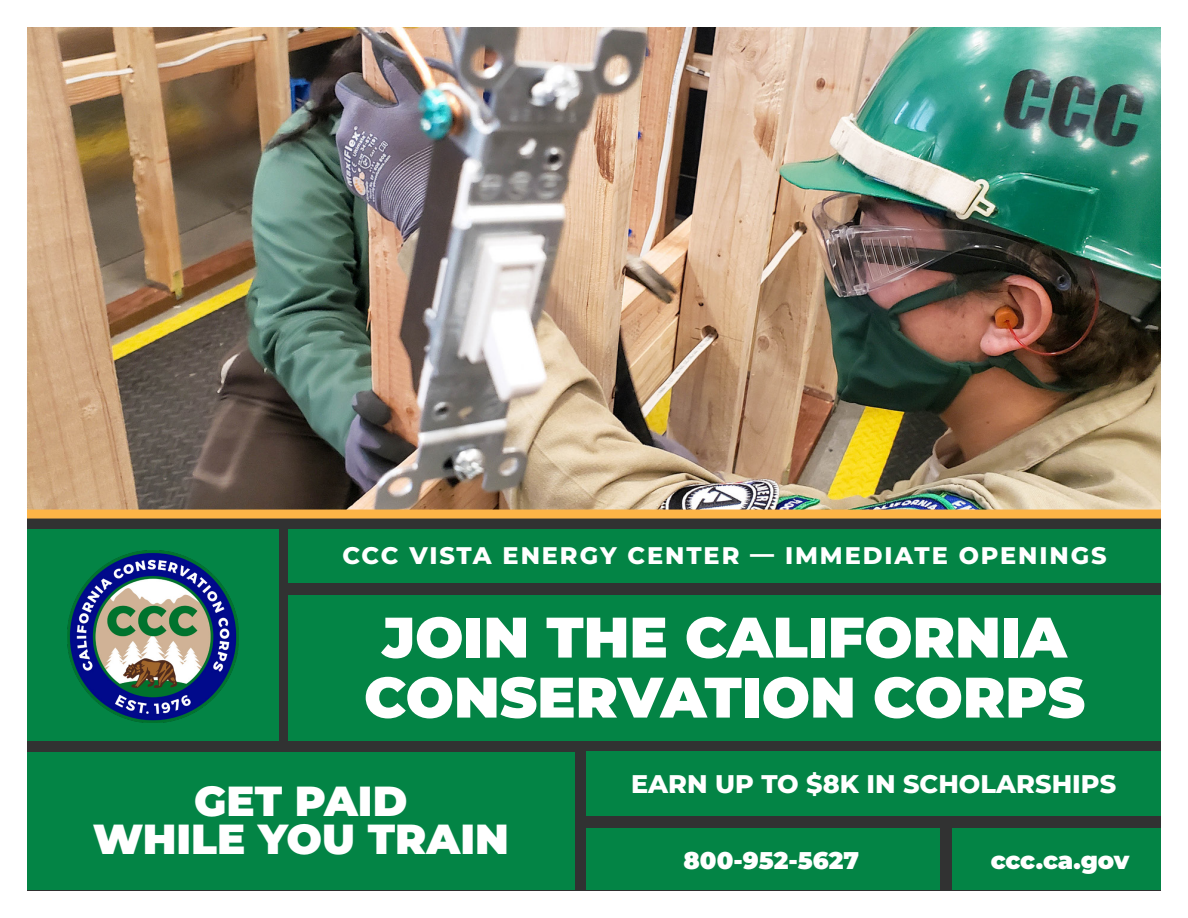
<style>
.page{position:relative;width:1188px;height:918px;background:#fff}
.page>*{position:absolute;margin:0;border:0;box-sizing:border-box;transform-origin:0 0}
.t1{font:900 57px "Montserrat";color:#fff}
.t2{font:900 42px/37.5px "Montserrat";color:#fff;text-align:center}
.t3{font:800 25.5px "Montserrat";color:#fff}
.t4{font:900 24.15px "Montserrat";color:#fff}
.t5{font:800 24px "Montserrat";letter-spacing:.08em;color:#fff}
</style>
<div class="page">
<div style="left:27px;top:28px;width:1134px;height:863px;background:#313232"></div>
<img style="left:27px;top:27px;width:1134px;height:483px">
<div style="left:586px;top:828px;width:354px;height:62px;background:#038445"></div>
<div style="left:952px;top:828px;width:209px;height:62px;background:#038445"></div>
<div style="left:288px;top:596px;width:873px;height:145px;background:#038445"></div>
<div style="left:27px;top:530px;width:252px;height:211px;background:#038445"></div>
<div style="left:288px;top:530px;width:873px;height:53px;background:#038445"></div>
<div style="left:586px;top:752px;width:575px;height:64px;background:#038445"></div>
<img style="left:67px;top:551px;width:171px;height:171px">
<div style="left:27px;top:510px;width:1134px;height:9px;background:#fcb447"></div>
<div style="left:27px;top:752px;width:548px;height:138px;background:#038445"></div>
<p class="t5" style="left:342px;top:537px;width:766px">CCC VISTA ENERGY CENTER — IMMEDIATE OPENINGS</p>
<p class="t1" style="left:382px;top:595px;width:686px">JOIN THE CALIFORNIA</p>
<p class="t1" style="left:364px;top:655px;width:723px">CONSERVATION CORPS</p>
<p class="t2" style="left:93px;top:780px;width:418px">GET PAID<br>WHILE YOU TRAIN</p>
<p class="t3" style="left:631px;top:765px;width:487px">EARN UP TO $8K IN SCHOLARSHIPS</p>
<p class="t4" style="left:684px;top:843px;width:177px">800-952-5627</p>
<p class="t4" style="left:991px;top:843px;width:140px">ccc.ca.gov</p>
</div>
